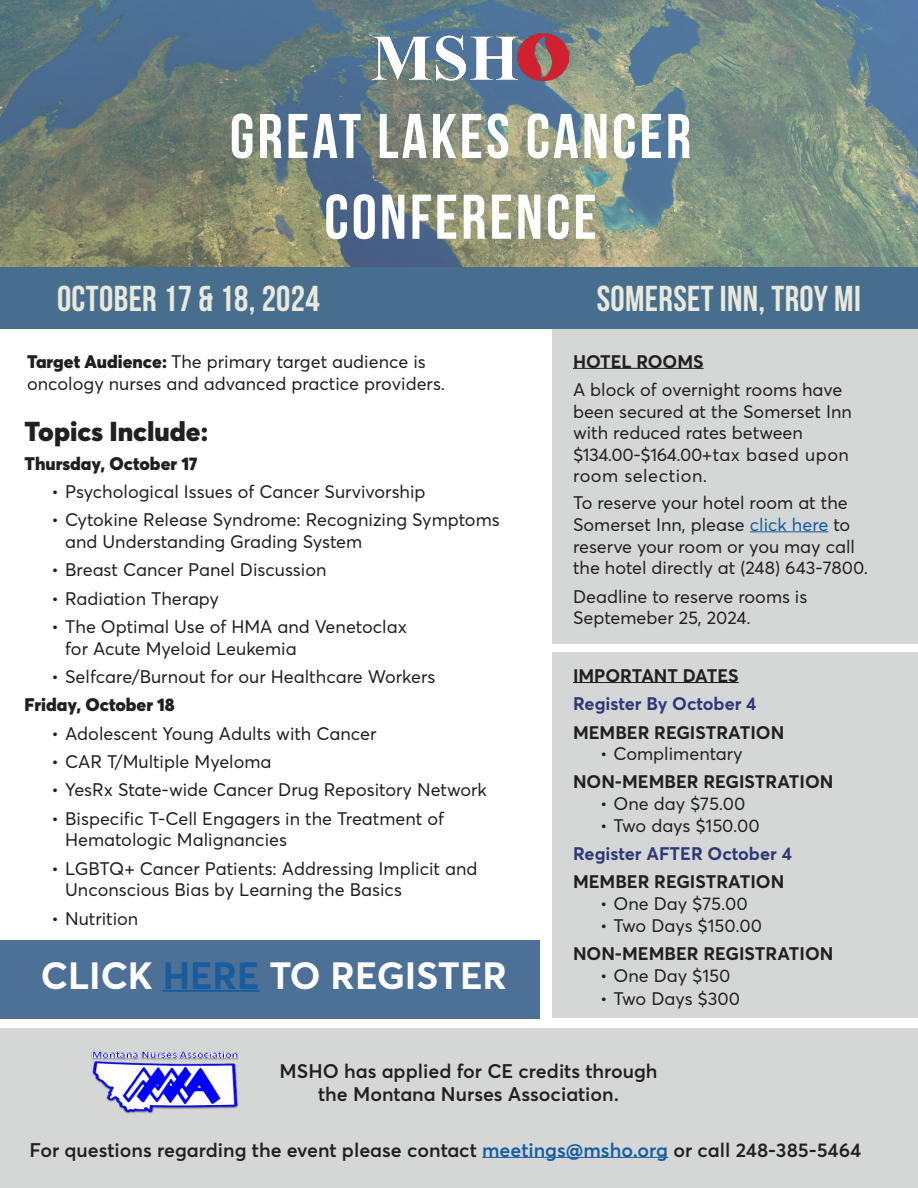
<style>
.page{position:relative;width:918px;height:1188px;background:#fff}
.page>*{position:absolute;margin:0;border:0;box-sizing:border-box;transform-origin:0 0}
.t1{font:700 63px/80.7px "Bebas Neue";letter-spacing:.05em;color:#fff;text-align:center}
.t2{font:700 37.5px "Averta";color:#fff}
.t3{font:700 36px "Bebas Neue";letter-spacing:.01em;color:#e9e8dd}
.t4{font:900 27px "Averta";color:#231f20}
.t5{font:600 19.5px/23.4px "Averta";color:#231f20;text-align:center}
.t6{font:18px/21.6px "Averta";color:#231f20}
.t7{font:700 18px "Averta";color:#231f20}
.t8{font:900 18px "Averta";color:#231f20}
.t9{font:700 18px "Averta";color:#303775}
.t10{font:700 18px "Averta";color:#2f3875}
.s1{font-weight:900}
.s2{color:#175d9e}
</style>
<div class="page">
<img style="left:0;top:0;width:918px;height:267px">
<div style="left:0;top:1028px;width:918px;height:160px;background:#d4d7d6"></div>
<div style="left:0;top:940px;width:539px;height:78px;background:#4d7096"></div>
<div style="left:553px;top:327px;width:365px;height:317px;background:#d4d7d6"></div>
<hr style="left:573px;top:368px;width:131px;height:1px;background:#231f20">
<hr style="left:750px;top:532px;width:79px;height:1px;background:#175d9e">
<hr style="left:163px;top:990px;width:97px;height:2px;background:#175d9e">
<div style="left:552px;top:652px;width:366px;height:366px;background:#d5d7d6"></div>
<hr style="left:573px;top:682px;width:166px;height:1px;background:#231f20">
<img style="left:92px;top:1051px;width:146px;height:63px">
<hr style="left:482px;top:1157px;width:186px;height:1px;background:#175d9e">
<div style="left:0;top:267px;width:918px;height:61px;background:#476e8d"></div>
<img style="left:372px;top:33px;width:197px;height:48px">
<p class="t1" style="left:230px;top:95px;width:463px">GREAT LAKES CANCER<br>CONFERENCE</p>
<p class="t3" style="left:57px;top:279px;width:264px">OCTOBER 17 &amp; 18, 2024</p>
<p class="t3" style="left:597px;top:279px;width:266px">SOMERSET INN, TROY MI</p>
<p class="t6" style="left:27px;top:351px;width:420px"><span class="s1">Target Audience:</span> The primary target audience is oncology nurses and advanced practice providers.</p>
<p class="t4" style="left:25px;top:414px;width:185px">Topics Include:</p>
<p class="t8" style="left:25px;top:452px;width:174px">Thursday, October 17</p>
<p class="t6" style="left:52px;top:481px;width:376px">• Psychological Issues of Cancer Survivorship</p>
<p class="t6" style="left:65px;top:509px;width:436px;text-indent:-14px">• Cytokine Release Syndrome: Recognizing Symptoms and Understanding Grading System</p>
<p class="t6" style="left:52px;top:559px;width:276px">• Breast Cancer Panel Discussion</p>
<p class="t6" style="left:52px;top:587px;width:169px">• Radiation Therapy</p>
<p class="t6" style="left:65px;top:616px;width:343px;text-indent:-14px">• The Optimal Use of HMA and Venetoclax for Acute Myeloid Leukemia</p>
<p class="t6" style="left:52px;top:666px;width:385px">• Selfcare/Burnout for our Healthcare Workers</p>
<p class="t8" style="left:25px;top:693px;width:152px">Friday, October 18</p>
<p class="t6" style="left:52px;top:722px;width:327px">• Adolescent Young Adults with Cancer</p>
<p class="t6" style="left:52px;top:751px;width:221px">• CAR T/Multiple Myeloma</p>
<p class="t6" style="left:52px;top:779px;width:437px">• YesRx State-wide Cancer Drug Repository Network</p>
<p class="t6" style="left:65px;top:807px;width:381px;text-indent:-14px">• Bispecific T-Cell Engagers in the Treatment of<br>Hematologic Malignancies</p>
<p class="t6" style="left:65px;top:857px;width:414px;text-indent:-14px">• LGBTQ+ Cancer Patients: Addressing Implicit and<br>Unconscious Bias by Learning the Basics</p>
<p class="t6" style="left:52px;top:907px;width:88px">• Nutrition</p>
<p class="t2" style="left:41px;top:952px;width:468px">CLICK <span class="s2">HERE</span> TO REGISTER</p>
<p class="t7" style="left:573px;top:350px;width:132px">HOTEL ROOMS</p>
<p class="t6" style="left:573px;top:379px;width:281px">A block of overnight rooms have been secured at the Somerset Inn with reduced rates between $134.00-$164.00+tax based upon room selection.</p>
<p class="t6" style="left:573px;top:492px;width:297px">To reserve your hotel room at the Somerset Inn, please <span class="s2">click here</span> to reserve your room or you may call the hotel directly at (248) 643-7800.</p>
<p class="t6" style="left:573px;top:585px;width:236px">Deadline to reserve rooms is<br>Septemeber 25, 2024.</p>
<p class="t7" style="left:573px;top:664px;width:167px">IMPORTANT DATES</p>
<p class="t10" style="left:573px;top:692px;width:185px">Register By October 4</p>
<p class="t7" style="left:573px;top:721px;width:213px">MEMBER REGISTRATION</p>
<p class="t6" style="left:600px;top:743px;width:144px">• Complimentary</p>
<p class="t7" style="left:573px;top:771px;width:262px">NON-MEMBER REGISTRATION</p>
<p class="t6" style="left:600px;top:793px;width:147px">• One day $75.00</p>
<p class="t6" style="left:600px;top:814px;width:161px">• Two days $150.00</p>
<p class="t9" style="left:573px;top:842px;width:221px">Register AFTER October 4</p>
<p class="t7" style="left:573px;top:871px;width:213px">MEMBER REGISTRATION</p>
<p class="t6" style="left:600px;top:893px;width:149px">• One Day $75.00</p>
<p class="t6" style="left:600px;top:914px;width:164px">• Two Days $150.00</p>
<p class="t7" style="left:573px;top:942px;width:262px">NON-MEMBER REGISTRATION</p>
<p class="t6" style="left:600px;top:964px;width:132px">• One Day $150</p>
<p class="t6" style="left:600px;top:988px;width:142px">• Two Days $300</p>
<p class="t5" style="left:280px;top:1059px;width:380px">MSHO has applied for CE credits through the Montana Nurses Association.</p>
<p class="t5" style="left:30px;top:1138px;width:833px">For questions regarding the event please contact <span class="s2">meetings@msho.org</span> or call 248-385-5464</p>
</div>
